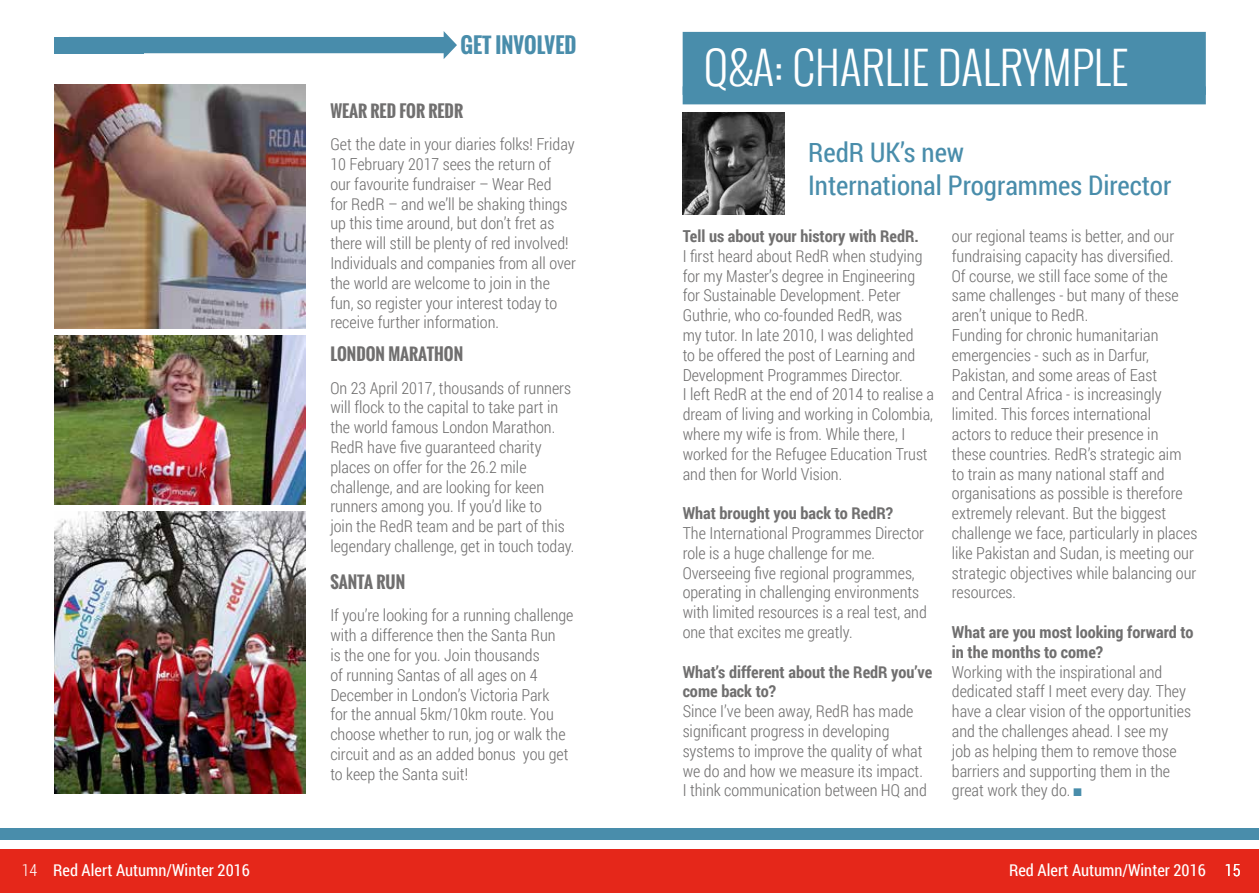
<style>
.page{position:relative;width:1259px;height:893px;background:#fff}
.page>*{position:absolute;margin:0;border:0;box-sizing:border-box;transform-origin:0 0}
.t1{font:300 45px "Oswald";color:#fff}
.t2{font:27px/32.4px "Roboto Condensed";color:#498dab}
.t3{font:700 21px "Oswald";color:#498dab}
.t4{font:300 16.5px/19.8px "Roboto Condensed";color:#706f6f}
.t5{font:700 16.5px/19.8px "Roboto Condensed";color:#706f6f}
.t6{font:16.5px "Roboto Condensed";color:#fff}
.t7{font:700 16.5px "Oswald";color:#706f6f}
.t8{font:300 16.5px "Roboto Condensed";color:#fff}
.s1{font-family:"Arial Narrow";font-weight:400;color:#498dab}
</style>
<div class="page">
<div style="left:0;top:849px;width:1259px;height:44px;background:#e5271a"></div>
<div style="left:0;top:828px;width:1259px;height:12px;background:#498dab"></div>
<svg style="left:69px;top:31px;width:388px;height:28px"></svg>
<div style="left:54px;top:37px;width:90px;height:16px;background:#488cab"></div>
<img style="left:54px;top:512px;width:251px;height:282px">
<img style="left:54px;top:85px;width:251px;height:243px">
<img style="left:54px;top:335px;width:251px;height:170px">
<div style="left:682px;top:32px;width:523px;height:63px;background:#498dab"></div>
<div style="left:682px;top:86px;width:523px;height:18px;background:#498dab"></div>
<img style="left:682px;top:113px;width:102px;height:102px">
<p class="t3" style="left:460px;top:29px;width:117px">GET INVOLVED</p>
<p class="t7" style="left:330px;top:98px;width:134px">WEAR RED FOR REDR</p>
<p class="t4" style="left:330px;top:134px;width:247px">Get the date in your diaries folks! Friday 10 February 2017 sees the return of<br>our favourite fundraiser – Wear Red<br>for RedR – and we’ll be shaking things up this time around, but don’t fret as there will still be plenty of red involved!<br>Individuals and companies from all over the world are welcome to join in the fun, so register your interest today to receive further information.</p>
<p class="t7" style="left:330px;top:342px;width:134px">LONDON MARATHON</p>
<p class="t4" style="left:330px;top:377px;width:246px">On 23 April 2017, thousands of runners will flock to the capital to take part in the world famous London Marathon.<br>RedR have five guaranteed charity places on offer for the 26.2 mile challenge, and are looking for keen runners among you. If you’d like to<br>join the RedR team and be part of this legendary challenge, get in touch today.</p>
<p class="t7" style="left:330px;top:569px;width:76px">SANTA RUN</p>
<p class="t4" style="left:330px;top:605px;width:245px">If you’re looking for a running challenge with a difference then the Santa Run<br>is the one for you. Join thousands<br>of running Santas of all ages on 4<br>December in London’s Victoria Park<br>for the annual 5km/10km route. You choose whether to run, jog or walk the circuit and as an added bonus you get to keep the Santa suit!</p>
<h1 class="t1" style="left:704px;top:35px;width:426px">Q&amp;A: CHARLIE DALRYMPLE</h1>
<h2 class="t2" style="left:808px;top:135px;width:365px">RedR UK’s new<br>International Programmes Director</h2>
<p class="t5" style="left:682px;top:226px;width:238px">Tell us about your history with RedR.</p>
<p class="t4" style="left:682px;top:245px;width:253px">I first heard about RedR when studying for my Master’s degree in Engineering for Sustainable Development. Peter Guthrie, who co-founded RedR, was<br>my tutor. In late 2010, I was delighted<br>to be offered the post of Learning and Development Programmes Director.<br>I left RedR at the end of 2014 to realise a dream of living and working in Colombia, where my wife is from. While there, I worked for the Refugee Education Trust and then for World Vision.</p>
<p class="t5" style="left:682px;top:503px;width:212px">What brought you back to RedR?</p>
<p class="t4" style="left:682px;top:523px;width:246px">The International Programmes Director role is a huge challenge for me.<br>Overseeing five regional programmes, operating in challenging environments with limited resources is a real test, and one that excites me greatly.</p>
<p class="t5" style="left:682px;top:661px;width:251px">What’s different about the RedR you’ve come back to?</p>
<p class="t4" style="left:682px;top:701px;width:246px">Since I’ve been away, RedR has made significant progress in developing systems to improve the quality of what we do and how we measure its impact.<br>I think communication between HQ and</p>
<p class="t4" style="left:952px;top:226px;width:247px">our regional teams is better, and our fundraising capacity has diversified.<br>Of course, we still face some of the same challenges - but many of these aren’t unique to RedR.<br>Funding for chronic humanitarian emergencies - such as in Darfur, Pakistan, and some areas of East<br>and Central Africa - is increasingly limited. This forces international<br>actors to reduce their presence in<br>these countries. RedR’s strategic aim to train as many national staff and organisations as possible is therefore extremely relevant. But the biggest challenge we face, particularly in places like Pakistan and Sudan, is meeting our strategic objectives while balancing our resources.</p>
<p class="t5" style="left:952px;top:622px;width:243px">What are you most looking forward to in the months to come?</p>
<p class="t4" style="left:952px;top:661px;width:241px">Working with the inspirational and dedicated staff I meet every day. They have a clear vision of the opportunities and the challenges ahead. I see my job as helping them to remove those barriers and supporting them in the great work they do. <span class="s1">■</span></p>
<p class="t8" style="left:22px;top:859px;width:17px">14</p>
<p class="t6" style="left:53px;top:859px;width:198px">Red Alert Autumn/Winter 2016</p>
<p class="t6" style="left:1009px;top:859px;width:198px">Red Alert Autumn/Winter 2016</p>
<p class="t8" style="left:1225px;top:859px;width:17px">15</p>
</div>
